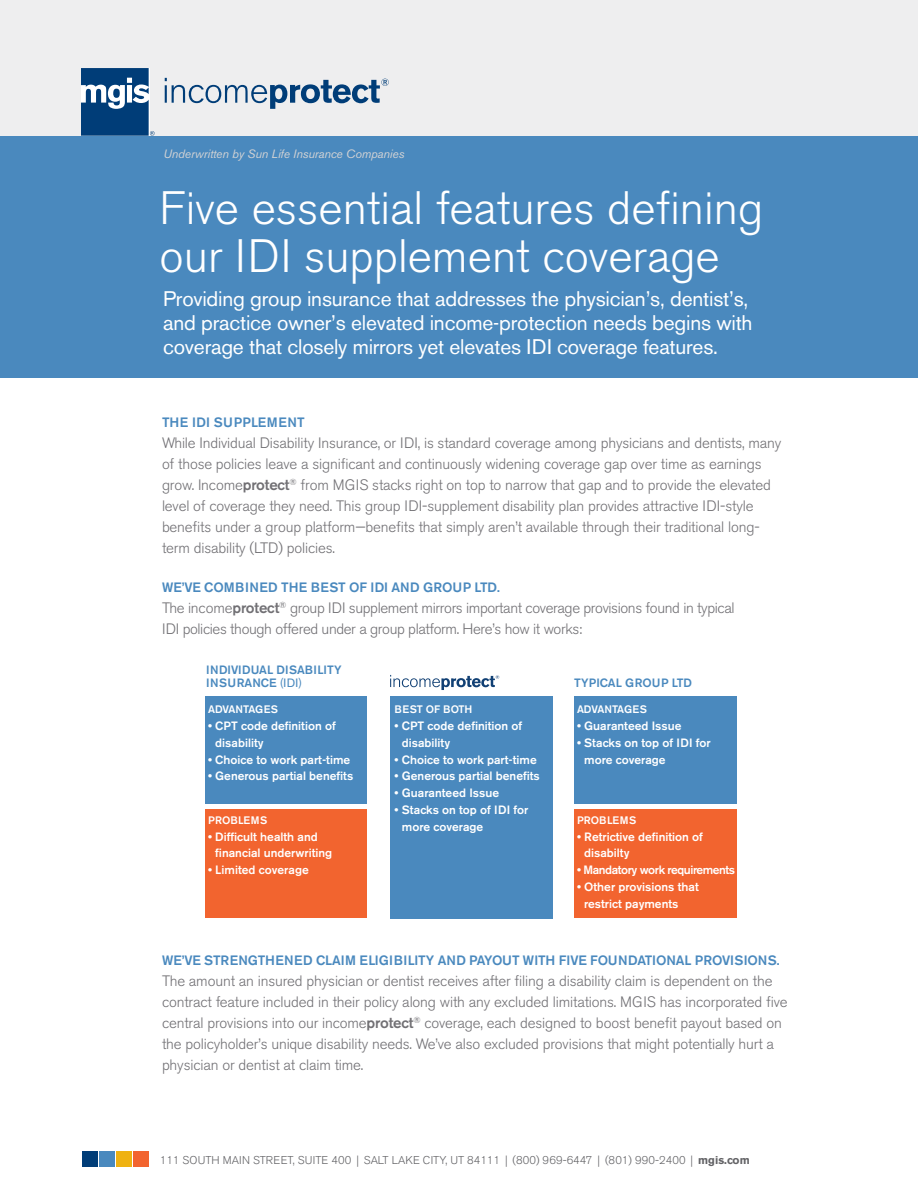
<style>
.page{position:relative;width:918px;height:1188px;background:#fff}
.page>*{position:absolute;margin:0;border:0;box-sizing:border-box;transform-origin:0 0}
.t1{font:300 46.5px/48px "Akzidenz Grotesk BE";color:#fff}
.t2{font:21px "Akzidenz Grotesk BE";letter-spacing:-.01em;color:#fff}
.t3{font:300 15px/21px "Akzidenz Grotesk BE";letter-spacing:-.01em;color:#717074}
.bold_cap_blue{font:500 13.5px "Akzidenz Grotesk BE";letter-spacing:-.005em;color:#4a89be}
.bold_cap_blue-2{font:500 13.5px "Akzidenz Grotesk BE";letter-spacing:.04em;color:#4a89be}
.t4{font:500 12px/16.8px "Akzidenz Grotesk BE";color:#fff}
.t5{font:italic 12px "Akzidenz Grotesk BE";letter-spacing:-.01em;color:#d1d2d4}
.t6{font:500 12px "Akzidenz Grotesk BE";color:#4a89be}
.t7{font:500 12px "Akzidenz Grotesk BE";letter-spacing:-.035em;color:#fff}
.t8{font:500 12px "Akzidenz Grotesk BE";letter-spacing:.02em;color:#4a89be}
.t9{font:300 11.25px "Akzidenz Grotesk BE";color:#636366}
.t10{font:500 10.8px "Akzidenz Grotesk BE";color:#fff}
.t11{font:500 10.8px "Akzidenz Grotesk BE";letter-spacing:.02em;color:#fff}
.s1{font-weight:500}
.s2{font-weight:400}
.s3{font-weight:700}
</style>
<div class="page">
<div style="left:0;top:136px;width:918px;height:242px;background:#4a89be"></div>
<div style="left:574px;top:696px;width:163px;height:108px;background:#4a89be"></div>
<div style="left:574px;top:810px;width:163px;height:108px;background:#f2642f"></div>
<div style="left:390px;top:696px;width:163px;height:222px;background:#4a89be"></div>
<div style="left:205px;top:696px;width:162px;height:108px;background:#4a89be"></div>
<div style="left:205px;top:810px;width:162px;height:108px;background:#f2642f"></div>
<svg style="left:390px;top:675px;width:109px;height:15px"></svg>
<div style="left:134px;top:1151px;width:15px;height:16px;background:#f2642f"></div>
<div style="left:116px;top:1151px;width:16px;height:16px;background:#efb211"></div>
<div style="left:99px;top:1151px;width:16px;height:16px;background:#4a89be"></div>
<div style="left:82px;top:1151px;width:16px;height:16px;background:#003d78"></div>
<div style="left:0;top:0;width:918px;height:136px;background:#eeeeef"></div>
<svg style="left:81px;top:68px;width:74px;height:68px;background:#426f9a"></svg>
<svg style="left:165px;top:78px;width:224px;height:31px"></svg>
<p class="t5" style="left:164px;top:146px;width:242px">Underwritten by Sun Life Insurance Companies</p>
<p class="t1" style="left:160px;top:184px;width:605px">Five essential features defining our IDI supplement coverage</p>
<p class="t2" style="left:163px;top:286px;width:587px">Providing group insurance that addresses the physician’s, dentist’s,</p>
<p class="t2" style="left:163px;top:310px;width:591px">and practice owner’s elevated income-protection needs begins with</p>
<p class="t2" style="left:163px;top:334px;width:556px">coverage that closely mirrors yet elevates IDI coverage features.</p>
<p class="bold_cap_blue-2" style="left:162px;top:414px;width:144px">THE IDI SUPPLEMENT</p>
<p class="t3" style="left:162px;top:432px;width:621px">While Individual Disability Insurance, or IDI, is standard coverage among physicians and dentists, many of those policies leave a significant and continuously widening coverage gap over time as earnings grow. Income<span class="s1">protect</span><sup>®</sup> from MGIS stacks right on top to narrow that gap and to provide the elevated level of coverage they need. This group IDI-supplement disability plan provides attractive IDI-style benefits under a group platform—benefits that simply aren’t available through their traditional long&shy;term disability (LTD) policies.</p>
<p class="bold_cap_blue" style="left:162px;top:579px;width:339px">WE’VE COMBINED THE BEST OF IDI AND GROUP LTD.</p>
<p class="t3" style="left:162px;top:598px;width:574px">The income<span class="s1">protect</span><sup>®</sup> group IDI supplement mirrors important coverage provisions found in typical<br>IDI policies though offered under a group platform. Here’s how it works:</p>
<p class="t6" style="left:206px;top:662px;width:137px">INDIVIDUAL DISABILITY</p>
<p class="t8" style="left:206px;top:676px;width:98px">INSURANCE <span class="s2">(IDI)</span></p>
<p class="t6" style="left:574px;top:676px;width:119px">TYPICAL GROUP LTD</p>
<p class="t10" style="left:395px;top:703px;width:79px">BEST OF BOTH</p>
<p class="t4" style="left:402px;top:717px;width:122px;text-indent:-7px">• CPT code definition of disability</p>
<p class="t4" style="left:395px;top:751px;width:144px">• Choice to work part-time</p>
<p class="t4" style="left:395px;top:768px;width:147px">• Generous partial benefits</p>
<p class="t4" style="left:395px;top:785px;width:106px">• Guaranteed Issue</p>
<p class="t4" style="left:395px;top:801px;width:135px">• Stacks on top of IDI for</p>
<p class="t4" style="left:402px;top:818px;width:83px">more coverage</p>
<p class="t10" style="left:208px;top:703px;width:72px">ADVANTAGES</p>
<p class="t4" style="left:208px;top:717px;width:129px">• CPT code definition of</p>
<p class="t4" style="left:215px;top:734px;width:50px">disability</p>
<p class="t4" style="left:208px;top:751px;width:144px">• Choice to work part-time</p>
<p class="t4" style="left:208px;top:768px;width:147px">• Generous partial benefits</p>
<p class="t11" style="left:208px;top:813px;width:61px">PROBLEMS</p>
<p class="t4" style="left:208px;top:828px;width:111px">• Difficult health and</p>
<p class="t4" style="left:215px;top:845px;width:118px">financial underwriting</p>
<p class="t4" style="left:208px;top:862px;width:102px">• Limited coverage</p>
<p class="t10" style="left:577px;top:703px;width:72px">ADVANTAGES</p>
<p class="t4" style="left:577px;top:717px;width:106px">• Guaranteed Issue</p>
<p class="t4" style="left:577px;top:734px;width:135px">• Stacks on top of IDI for</p>
<p class="t4" style="left:584px;top:751px;width:83px">more coverage</p>
<p class="t11" style="left:577px;top:813px;width:61px">PROBLEMS</p>
<p class="t4" style="left:577px;top:828px;width:127px">• Retrictive definition of</p>
<p class="t4" style="left:584px;top:845px;width:47px">disabilty</p>
<p class="t7" style="left:577px;top:863px;width:160px">• Mandatory work requirements</p>
<p class="t4" style="left:577px;top:878px;width:123px">• Other provisions that</p>
<p class="t4" style="left:584px;top:895px;width:96px">restrict payments</p>
<p class="bold_cap_blue" style="left:162px;top:952px;width:619px">WE’VE STRENGTHENED CLAIM ELIGIBILITY AND PAYOUT WITH FIVE FOUNDATIONAL PROVISIONS.</p>
<p class="t3" style="left:162px;top:970px;width:627px">The amount an insured physician or dentist receives after filing a disability claim is dependent on the contract feature included in their policy along with any excluded limitations. MGIS has incorporated five central provisions into our income<span class="s1">protect</span><sup>®</sup> coverage, each designed to boost benefit payout based on the policyholder’s unique disability needs. We’ve also excluded provisions that might potentially hurt a physician or dentist at claim time.</p>
<p class="t9" style="left:160px;top:1153px;width:591px">111 SOUTH MAIN STREET, SUITE 400 | SALT LAKE CITY, UT 84111 | (800) 969-6447 | (801) 990-2400 | <span class="s3">mgis.com</span></p>
</div>
